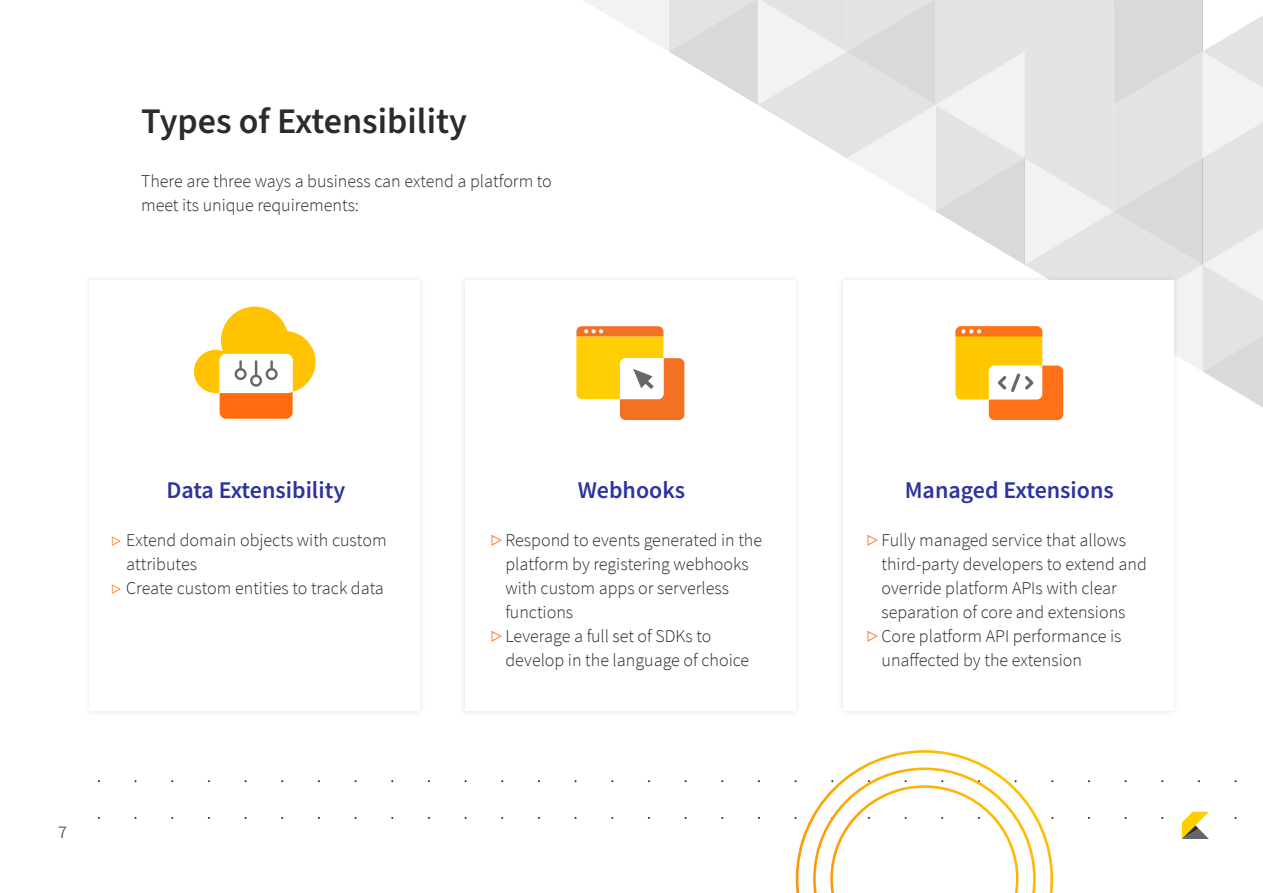
<style>
.page{position:relative;width:1263px;height:893px;background:#fff}
.page>*{position:absolute;margin:0;border:0;box-sizing:border-box;transform-origin:0 0}
.t1{font:36px "Source Sans 3";color:#2b2b2b}
.t2{font:600 24px "Source Sans Pro";color:#2c339e}
.t3{font:300 18px/24px "Source Sans Pro";color:#2b2b2b}
.t4{font:18px "Source Sans Variable";color:#656868}
.s1{color:#ff7119}
.s2{font-size:21px;color:#ff7119}
</style>
<div class="page">
<svg style="left:794px;top:750px;width:259px;height:143px"></svg>
<div style="left:83px;top:274px;width:344px;height:444px;background:#fafafa"></div>
<div style="left:89px;top:280px;width:331px;height:431px;background:#fff"></div>
<div style="left:459px;top:274px;width:343px;height:444px;background:#fafafa"></div>
<div style="left:465px;top:280px;width:331px;height:431px;background:#fff"></div>
<div style="left:837px;top:274px;width:343px;height:444px;background:#fafafa"></div>
<div style="left:843px;top:280px;width:331px;height:431px;background:#fff"></div>
<svg style="left:194px;top:307px;width:122px;height:112px"></svg>
<svg style="left:576px;top:0;width:687px;height:420px"></svg>
<svg style="left:1182px;top:812px;width:27px;height:27px"></svg>
<h1 class="t1" style="left:141px;top:97px;width:327px">Types of Extensibility</h1>
<p class="t3" style="left:141px;top:169px;width:412px">There are three ways a business can extend a platform to meet its unique requirements:</p>
<h2 class="t2" style="left:166px;top:474px;width:180px">Data Extensibility</h2>
<p class="t3" style="left:111px;top:528px;width:277px"><span class="s1">▷</span> Extend domain objects with custom</p>
<p class="t3" style="left:126px;top:552px;width:72px">attributes</p>
<p class="t3" style="left:111px;top:576px;width:274px"><span class="s1">▷</span> Create custom entities to track data</p>
<p class="t4" style="left:58px;top:821px;width:10px">7</p>
<h2 class="t2" style="left:578px;top:474px;width:109px">Webhooks</h2>
<p class="t3" style="left:490px;top:528px;width:273px"><span class="s2">▷</span> Respond to events generated in the</p>
<p class="t3" style="left:505px;top:552px;width:245px">platform by registering webhooks</p>
<p class="t3" style="left:505px;top:576px;width:225px">with custom apps or serverless</p>
<p class="t3" style="left:505px;top:600px;width:69px">functions</p>
<p class="t3" style="left:490px;top:624px;width:222px"><span class="s2">▷</span> Leverage a full set of SDKs to</p>
<p class="t3" style="left:505px;top:648px;width:245px">develop in the language of choice</p>
<h2 class="t2" style="left:905px;top:474px;width:211px">Managed Extensions</h2>
<p class="t3" style="left:866px;top:528px;width:261px"><span class="s2">▷</span> Fully managed service that allows</p>
<p class="t3" style="left:881px;top:552px;width:267px">third-party developers to extend and</p>
<p class="t3" style="left:881px;top:576px;width:237px">override platform APIs with clear</p>
<p class="t3" style="left:881px;top:600px;width:246px">separation of core and extensions</p>
<p class="t3" style="left:866px;top:624px;width:256px"><span class="s2">▷</span> Core platform API performance is</p>
<p class="t3" style="left:881px;top:648px;width:202px">unaffected by the extension</p>
</div>
